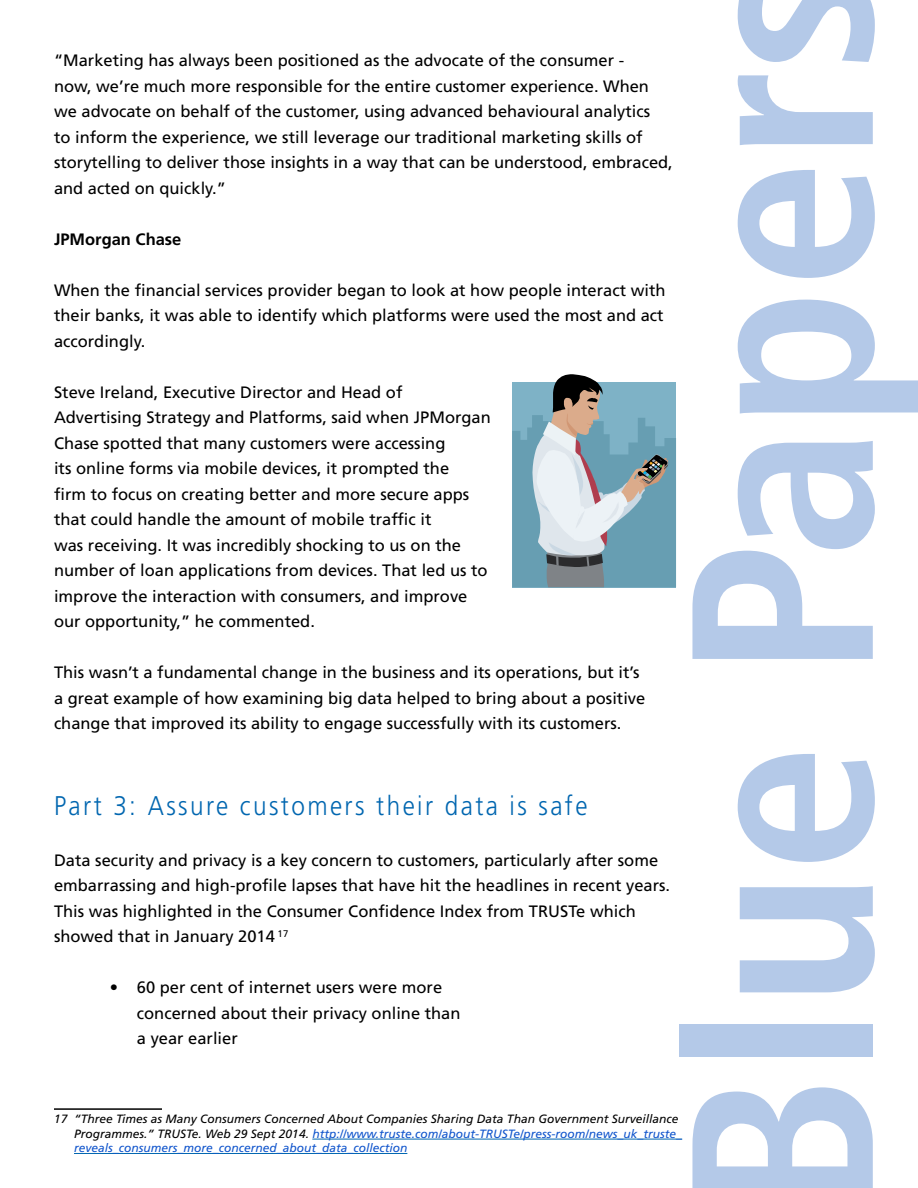
<style>
.page{position:relative;width:918px;height:1188px;background:#fff}
.page>*{position:absolute;margin:0;border:0;box-sizing:border-box;transform-origin:0 0}
.t1{font:300 27px "Frutiger LT Std";letter-spacing:.1em;color:#0066b0;scale:.9 1}
.t2{font:16.5px/25.5px "Frutiger LT Std";color:#000}
.t3{font:700 16.5px "Frutiger LT Std";color:#000}
.t4{font:italic 12px/14.4px "Frutiger LT Std";color:#000}
.s1{color:#15c}
</style>
<div class="page">
<svg style="left:692px;top:1087px;width:181px;height:101px"></svg>
<div style="left:679px;top:1024px;width:194px;height:32px;background:#b4c9e8"></div>
<svg style="left:740px;top:886px;width:135px;height:106px"></svg>
<svg style="left:738px;top:754px;width:137px;height:108px"></svg>
<svg style="left:692px;top:441px;width:183px;height:218px"></svg>
<svg style="left:738px;top:300px;width:180px;height:114px"></svg>
<svg style="left:738px;top:170px;width:137px;height:108px"></svg>
<svg style="left:738px;top:75px;width:135px;height:70px"></svg>
<svg style="left:738px;top:0;width:137px;height:62px"></svg>
<hr style="left:54px;top:1108px;width:108px;height:2px;background:#000">
<hr style="left:312px;top:1139px;width:370px;height:1px;background:#0066b0">
<hr style="left:74px;top:1153px;width:333px;height:1px;background:#0066b0">
<svg style="left:512px;top:374px;width:164px;height:213px;background:#8facb8"></svg>
<p class="t2" style="left:54px;top:48px;width:620px">“Marketing has always been positioned as the advocate of the consumer -<br>now, we’re much more responsible for the entire customer experience. When we advocate on behalf of the customer, using advanced behavioural analytics<br>to inform the experience, we still leverage our traditional marketing skills of storytelling to deliver those insights in a way that can be understood, embraced, and acted on quickly.”</p>
<p class="t3" style="left:54px;top:229px;width:129px">JPMorgan Chase</p>
<p class="t2" style="left:54px;top:277px;width:613px;text-align:justify">When the financial services provider began to look at how people interact with their banks, it was able to identify which platforms were used the most and act accordingly.</p>
<p class="t2" style="left:54px;top:379px;width:438px">Steve Ireland, Executive Director and Head of Advertising Strategy and Platforms, said when JPMorgan Chase spotted that many customers were accessing<br>its online forms via mobile devices, it prompted the<br>firm to focus on creating better and more secure apps that could handle the amount of mobile traffic it<br>was receiving. It was incredibly shocking to us on the number of loan applications from devices. That led us to improve the interaction with consumers, and improve our opportunity,” he commented.</p>
<p class="t2" style="left:54px;top:660px;width:593px">This wasn’t a fundamental change in the business and its operations, but it’s a great example of how examining big data helped to bring about a positive change that improved its ability to engage successfully with its customers.</p>
<h1 class="t1" style="left:54px;top:790px;width:594px">Part 3: Assure customers their data is safe</h1>
<p class="t2" style="left:54px;top:847px;width:618px">Data security and privacy is a key concern to customers, particularly after some embarrassing and high-profile lapses that have hit the headlines in recent years.<br>This was highlighted in the Consumer Confidence Index from TRUSTe which showed that in January 2014 <sup>17</sup></p>
<p class="t2" style="left:137px;top:975px;width:325px;text-indent:-27px">• 60 per cent of internet users were more concerned about their privacy online than a year earlier</p>
<p class="t4" style="left:74px;top:1112px;width:610px;text-indent:-20px">17 “Three Times as Many Consumers Concerned About Companies Sharing Data Than Government Surveillance<br>Programmes.” TRUSTe. Web 29 Sept 2014. <span class="s1">http://www.truste.com/about-TRUSTe/press-room/news_uk_truste_ reveals_consumers_more_concerned_about_data_collection</span></p>
</div>
